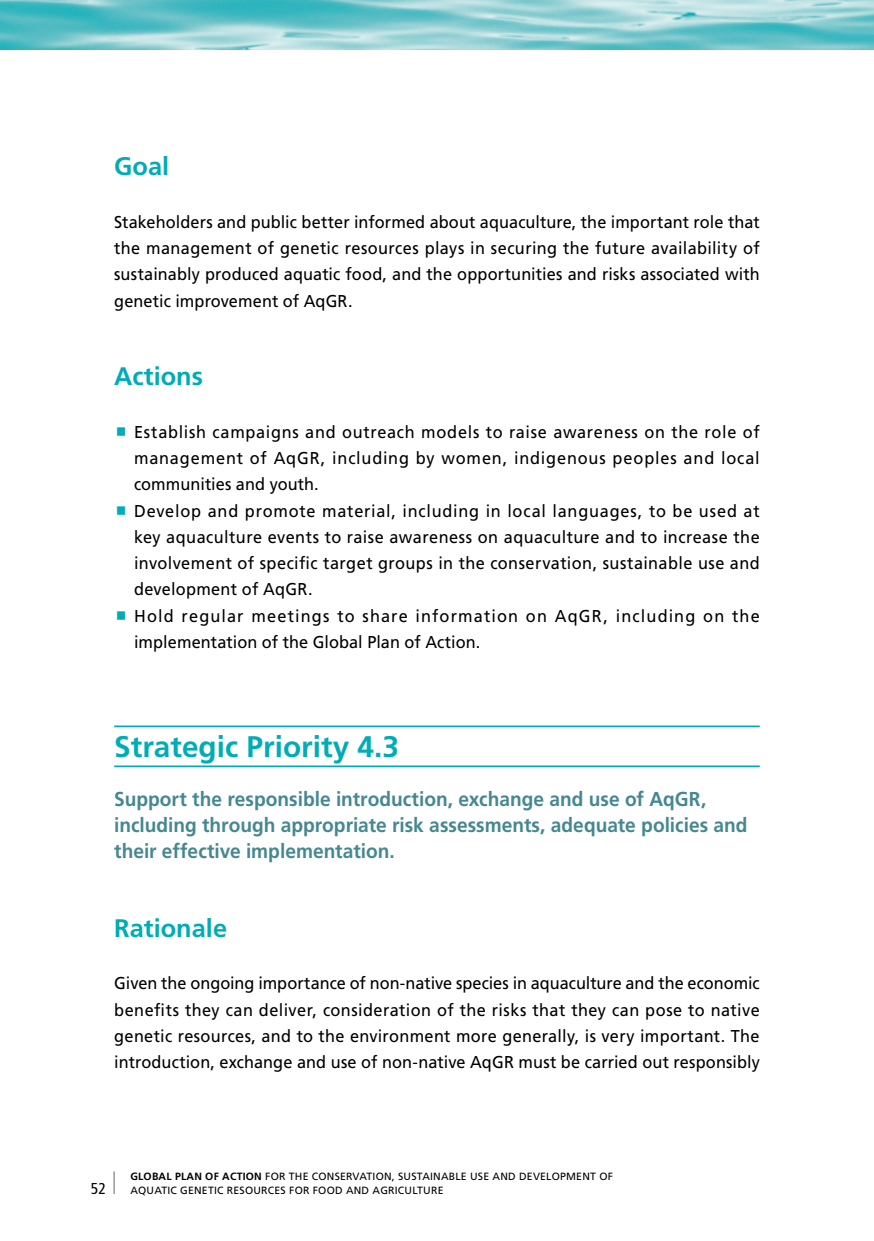
<style>
.page{position:relative;width:874px;height:1241px;background:#fff}
.page>*{position:absolute;margin:0;border:0;box-sizing:border-box;transform-origin:0 0}
.Heading03_Part_II_St{font:700 29.75px "Frutiger LT Std";color:#00acb6}
.Heading03_Part_II{font:700 25.38px "Frutiger LT Std";color:#00acb6}
.Heading03_Part_II_St-2{font:700 20.12px/26.2px "Frutiger LT Std";color:#458890;scale:.95 1}
.main_text{font:17.15px/26.2px "Frutiger LT Std";letter-spacing:.015em;color:#000;text-align:justify;scale:.95 1}
.main_text-2{font:17.15px/26.2px "Frutiger LT Std";letter-spacing:.065em;color:#000;scale:.95 1}
.t1{font:condensed 15.75px "Frutiger LT Std";color:#000}
.t2{font:10.5px/14px "Frutiger LT Std";letter-spacing:.02em;color:#000}
.s1{font-weight:700}
</style>
<div class="page">
<img style="left:0;top:0;width:873px;height:50px">
<hr style="left:113px;top:1171px;width:2px;height:22px;background:#9c9e9f">
<hr style="left:114px;top:725px;width:645px;height:2px;background:#00acb6">
<hr style="left:114px;top:765px;width:645px;height:2px;background:#00acb6">
<p class="Heading03_Part_II" style="left:114px;top:151px;width:56px">Goal</p>
<p class="main_text" style="left:114px;top:209px;width:680px">Stakeholders and public better informed about aquaculture, the important role that the management of genetic resources plays in securing the future availability of sustainably produced aquatic food, and the opportunities and risks associated with genetic improvement of AqGR.</p>
<p class="Heading03_Part_II" style="left:114px;top:361px;width:90px">Actions</p>
<p class="main_text" style="left:134px;top:419px;width:659px">Establish campaigns and outreach models to raise awareness on the role of management of AqGR, including by women, indigenous peoples and local communities and youth.</p>
<p class="main_text" style="left:134px;top:497px;width:660px">Develop and promote material, including in local languages, to be used at key aquaculture events to raise awareness on aquaculture and to increase the involvement of specific target groups in the conservation, sustainable use and development of AqGR.</p>
<p class="main_text-2" style="left:134px;top:602px;width:659px">Hold regular meetings to share information on AqGR, including on the implementation of the Global Plan of Action.</p>
<p class="Heading03_Part_II_St" style="left:114px;top:728px;width:286px">Strategic Priority 4.3</p>
<p class="Heading03_Part_II_St-2" style="left:114px;top:785px;width:668px">Support the responsible introduction, exchange and use of AqGR, including through appropriate risk assessments, adequate policies and their effective implementation.</p>
<p class="Heading03_Part_II" style="left:114px;top:913px;width:114px">Rationale</p>
<p class="main_text" style="left:114px;top:970px;width:680px">Given the ongoing importance of non-native species in aquaculture and the economic benefits they can deliver, consideration of the risks that they can pose to native genetic resources, and to the environment more generally, is very important. The introduction, exchange and use of non-native AqGR must be carried out responsibly</p>
<p class="t1" style="left:91px;top:1178px;width:17px">52</p>
<p class="t2" style="left:130px;top:1168px;width:484px"><span class="s1">GLOBAL PLAN OF ACTION</span> FOR THE CONSERVATION, SUSTAINABLE USE AND DEVELOPMENT OF<br>AQUATIC GENETIC RESOURCES FOR FOOD AND AGRICULTURE</p>
</div>
